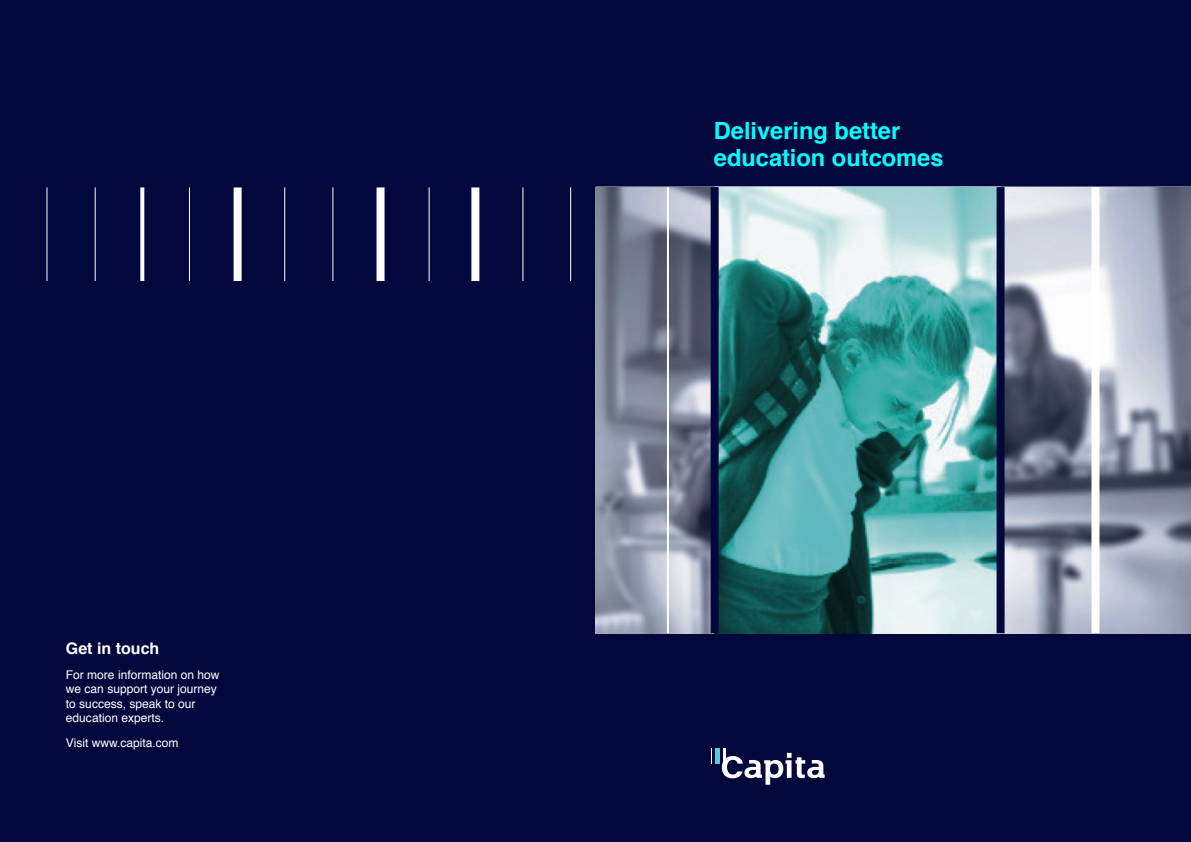
<style>
.page{position:relative;width:1191px;height:842px;background:#02083c}
.page>*{position:absolute;margin:0;border:0;box-sizing:border-box;transform-origin:0 0}
.Paragraph_Style2{font:700 23.6px/26.6px "Helvetica";color:#0ff}
.Paragraph_Style1{font:700 16px "Helvetica";color:#fff}
.Paragraph_Style1-2{font:12px/14.3px "Helvetica";color:#fff}
.Paragraph_Style2-2{font:12px "Helvetica";color:#fff}
</style>
<div class="page">
<img style="left:596px;top:187px;width:595px;height:446px">
<img style="left:718px;top:187px;width:278px;height:446px">
<hr style="left:667px;top:187px;width:2px;height:446px;background:#fff">
<div style="left:1091px;top:187px;width:8px;height:446px;background:#fff"></div>
<div style="left:710px;top:187px;width:8px;height:446px;background:#02083c"></div>
<div style="left:996px;top:187px;width:8px;height:446px;background:#02083c"></div>
<hr style="left:46px;top:187px;width:1px;height:94px;background:#fff">
<hr style="left:95px;top:187px;width:1px;height:94px;background:#fff">
<hr style="left:189px;top:187px;width:1px;height:94px;background:#fff">
<hr style="left:428px;top:187px;width:1px;height:94px;background:#fff">
<hr style="left:570px;top:187px;width:1px;height:94px;background:#fff">
<hr style="left:522px;top:187px;width:1px;height:94px;background:#fff">
<hr style="left:284px;top:187px;width:1px;height:94px;background:#fff">
<hr style="left:332px;top:187px;width:1px;height:94px;background:#fff">
<svg style="left:140px;top:187px;width:4px;height:94px"></svg>
<div style="left:471px;top:187px;width:8px;height:94px;background:#fff"></div>
<div style="left:234px;top:187px;width:8px;height:94px;background:#fff"></div>
<div style="left:376px;top:187px;width:8px;height:94px;background:#fff"></div>
<svg style="left:711px;top:748px;width:1px;height:16px"></svg>
<div style="left:715px;top:748px;width:5px;height:16px;background:#5fc8d8"></div>
<hr style="left:723px;top:748px;width:3px;height:16px;background:#fff">
<svg style="left:722px;top:753px;width:102px;height:32px"></svg>
<p class="Paragraph_Style1" style="left:66px;top:635px;width:95px">Get in touch</p>
<p class="Paragraph_Style1-2" style="left:66px;top:668px;width:155px">For more information on how we can support your journey to success, speak to our education experts.</p>
<p class="Paragraph_Style2-2" style="left:66px;top:734px;width:114px">Visit www.capita.com</p>
<p class="Paragraph_Style2" style="left:714px;top:118px;width:231px">Delivering better education outcomes</p>
</div>
